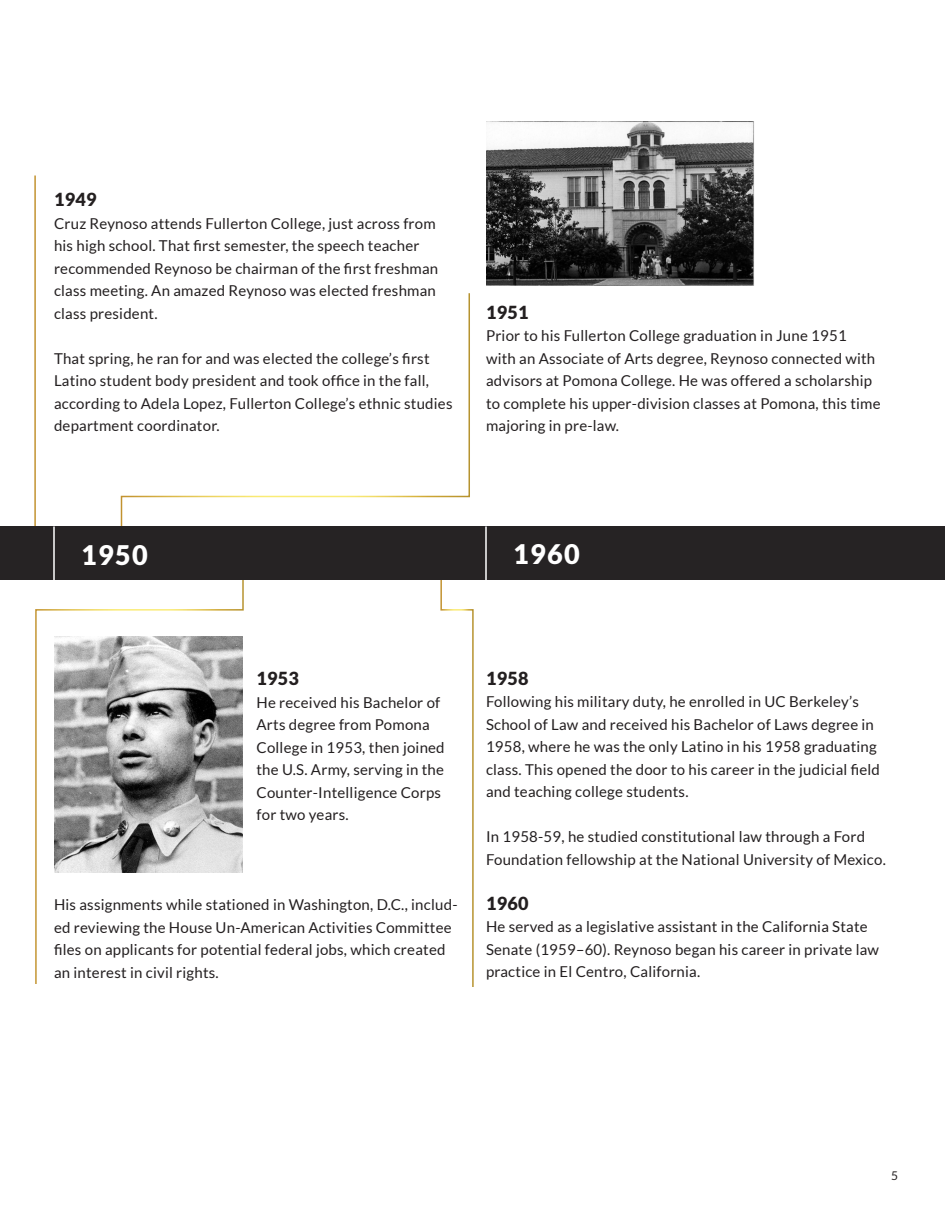
<style>
.page{position:relative;width:945px;height:1215px;background:#fff}
.page>*{position:absolute;margin:0;border:0;box-sizing:border-box;transform-origin:0 0}
.t1{font:900 27px "Lato";letter-spacing:.05em;color:#fff}
.Awards_Titles{font:900 18px "Lato";letter-spacing:.015em;color:#231f20}
.Timeline_Copy{font:15px/22.5px "Lato";letter-spacing:.015em;color:#231f20}
.t2{font:12px "Lato";color:#231f20}
</style>
<div class="page">
<svg style="left:440px;top:580px;width:34px;height:407px"></svg>
<svg style="left:120px;top:293px;width:350px;height:233px"></svg>
<svg style="left:35px;top:580px;width:209px;height:404px"></svg>
<div style="left:14px;top:526px;width:931px;height:54px;background:#262324"></div>
<hr style="left:53px;top:526px;width:2px;height:57px;background:#fff">
<hr style="left:485px;top:526px;width:2px;height:57px;background:#fff">
<img style="left:486px;top:122px;width:268px;height:164px">
<img style="left:54px;top:637px;width:189px;height:236px">
<div style="left:0;top:526px;width:14px;height:54px;background:#262324"></div>
<p class="Awards_Titles" style="left:54px;top:189px;width:44px">1949</p>
<p class="Timeline_Copy" style="left:54px;top:212px;width:386px">Cruz Reynoso attends Fullerton College, just across from his high school. That first semester, the speech teacher recommended Reynoso be chairman of the first freshman class meeting. An amazed Reynoso was elected freshman class president.</p>
<p class="Timeline_Copy" style="left:54px;top:347px;width:400px">That spring, he ran for and was elected the college’s first Latino student body president and took office in the fall, according to Adela Lopez, Fullerton College’s ethnic studies department coordinator.</p>
<p class="Awards_Titles" style="left:486px;top:301px;width:44px">1951</p>
<p class="Timeline_Copy" style="left:486px;top:324px;width:396px">Prior to his Fullerton College graduation in June 1951<br>with an Associate of Arts degree, Reynoso connected with advisors at Pomona College. He was offered a scholarship to complete his upper-division classes at Pomona, this time majoring in pre-law.</p>
<p class="t1" style="left:81px;top:539px;width:68px">1950</p>
<p class="t1" style="left:513px;top:539px;width:68px">1960</p>
<p class="Awards_Titles" style="left:256px;top:668px;width:44px">1953</p>
<p class="Timeline_Copy" style="left:256px;top:691px;width:190px">He received his Bachelor of<br>Arts degree from Pomona<br>College in 1953, then joined the U.S. Army, serving in the<br>Counter-Intelligence Corps for two years.</p>
<p class="Timeline_Copy" style="left:54px;top:894px;width:405px">His assignments while stationed in Washington, D.C., includ&shy;ed reviewing the House Un-American Activities Committee files on applicants for potential federal jobs, which created an interest in civil rights.</p>
<p class="Awards_Titles" style="left:486px;top:668px;width:44px">1958</p>
<p class="Timeline_Copy" style="left:486px;top:691px;width:396px">Following his military duty, he enrolled in UC Berkeley’s School of Law and received his Bachelor of Laws degree in 1958, where he was the only Latino in his 1958 graduating class. This opened the door to his career in the judicial field and teaching college students.</p>
<p class="Timeline_Copy" style="left:486px;top:826px;width:401px">In 1958-59, he studied constitutional law through a Ford<br>Foundation fellowship at the National University of Mexico.</p>
<p class="Awards_Titles" style="left:486px;top:893px;width:44px">1960</p>
<p class="Timeline_Copy" style="left:486px;top:916px;width:395px">He served as a legislative assistant in the California State<br>Senate (1959–60). Reynoso began his career in private law practice in El Centro, California.</p>
<p class="t2" style="left:891px;top:1169px;width:8px">5</p>
</div>
